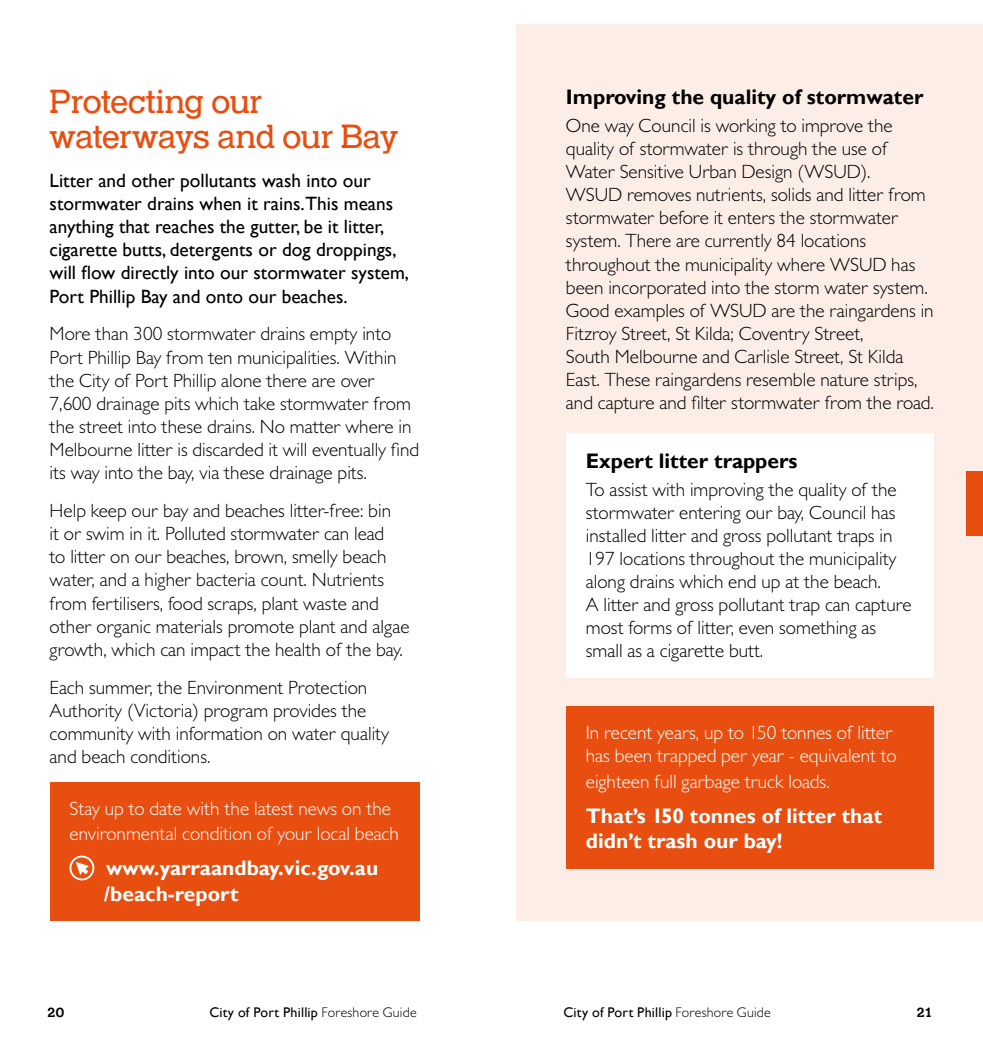
<style>
.page{position:relative;width:983px;height:1042px;background:#fff}
.page>*{position:absolute;margin:0;border:0;box-sizing:border-box;transform-origin:0 0}
.t1{font:35px/35px "Helserif Boo";letter-spacing:-.01em;color:#e84e0f}
.t2{font:700 21px/25.2px "Gill Sans";color:#fff}
.t3{font:700 21px "Gill Sans";color:#000}
.t4{font:300 19.25px/23.1px "Gill Sans MT Std";color:#000}
.t5{font:19.25px/23.1px "Gill Sans";color:#000}
.t6{font:300 19.25px/25.2px "Gill Sans MT Std";color:#fff}
.t7{font:14px "Gill Sans";letter-spacing:.015em;color:#000}
.t8{font:500 14px "Helserif";color:#000}
.s1{font-family:"Gill Sans MT Std";font-weight:300}
</style>
<div class="page">
<div style="left:50px;top:782px;width:369px;height:138px;background:#e84e0f"></div>
<svg style="left:69px;top:855px;width:25px;height:25px"></svg>
<div style="left:516px;top:24px;width:466px;height:896px;background:#fdede7"></div>
<div style="left:566px;top:433px;width:367px;height:244px;background:#fff"></div>
<div style="left:566px;top:706px;width:367px;height:162px;background:#e84e0f"></div>
<div style="left:966px;top:472px;width:16px;height:64px;background:#e84e0f"></div>
<h1 class="t1" style="left:50px;top:86px;width:350px">Protecting our waterways and our Bay</h1>
<p class="t5" style="left:50px;top:169px;width:361px">Litter and other pollutants wash into our stormwater drains when it rains.This means anything that reaches the gutter, be it litter, cigarette butts, detergents or dog droppings, will flow directly into our stormwater system, Port Phillip Bay and onto our beaches.</p>
<p class="t4" style="left:50px;top:322px;width:371px">More than 300 stormwater drains empty into Port Phillip Bay from ten municipalities. Within the City of Port Phillip alone there are over 7,600 drainage pits which take stormwater from the street into these drains. No matter where in Melbourne litter is discarded it will eventually find its way into the bay, via these drainage pits.</p>
<p class="t4" style="left:50px;top:499px;width:361px">Help keep our bay and beaches litter-free: bin<br>it or swim in it. Polluted stormwater can lead<br>to litter on our beaches, brown, smelly beach water, and a higher bacteria count. Nutrients from fertilisers, food scraps, plant waste and other organic materials promote plant and algae growth, which can impact the health of the bay.</p>
<p class="t4" style="left:50px;top:675px;width:341px">Each summer, the Environment Protection Authority (Victoria) program provides the community with information on water quality and beach conditions.</p>
<p class="t6" style="left:69px;top:796px;width:331px">Stay up to date with the latest news on the environmental condition of your local beach</p>
<p class="t2" style="left:104px;top:856px;width:275px">www.yarraandbay.vic.gov.au /beach-report</p>
<p class="t3" style="left:566px;top:84px;width:359px">Improving the quality of stormwater</p>
<p class="t4" style="left:566px;top:114px;width:369px">One way Council is working to improve the quality of stormwater is through the use of Water Sensitive Urban Design (WSUD).<br>WSUD removes nutrients, solids and litter from stormwater before it enters the stormwater system. There are currently 84 locations throughout the municipality where WSUD has been incorporated into the storm water system.<br>Good examples of WSUD are the raingardens in Fitzroy Street, St Kilda; Coventry Street,<br>South Melbourne and Carlisle Street, St Kilda East. These raingardens resemble nature strips, and capture and filter stormwater from the road.</p>
<p class="t3" style="left:585px;top:448px;width:213px">Expert litter trappers</p>
<p class="t4" style="left:585px;top:477px;width:327px">To assist with improving the quality of the stormwater entering our bay, Council has installed litter and gross pollutant traps in 197 locations throughout the municipality along drains which end up at the beach.<br>A litter and gross pollutant trap can capture most forms of litter, even something as small as a cigarette butt.</p>
<p class="t6" style="left:585px;top:721px;width:312px;line-height:22.8px">In recent years, up to 150 tonnes of litter has been trapped per year - equivalent to</p>
<p class="t6" style="left:585px;top:769px;width:245px">eighteen full garbage truck loads.</p>
<p class="t2" style="left:585px;top:804px;width:298px">That’s 150 tonnes of litter that didn’t trash our bay!</p>
<p class="t8" style="left:47px;top:1004px;width:18px">20</p>
<p class="t7" style="left:209px;top:1004px;width:209px">City of Port Phillip <span class="s1">Foreshore Guide</span></p>
<p class="t7" style="left:563px;top:1004px;width:209px">City of Port Phillip <span class="s1">Foreshore Guide</span></p>
<p class="t8" style="left:916px;top:1004px;width:18px">21</p>
</div>
